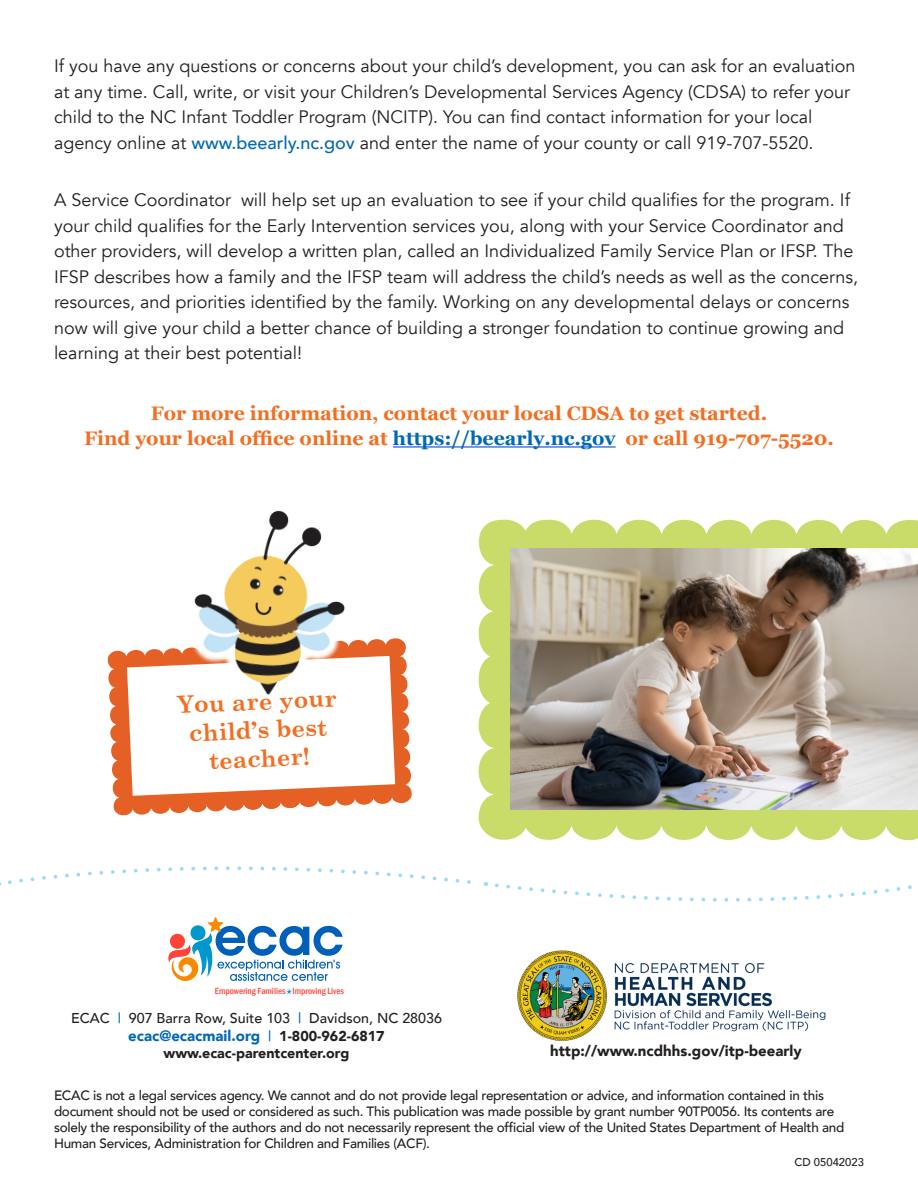
<style>
.page{position:relative;width:918px;height:1188px;background:#fff}
.page>*{position:absolute;margin:0;border:0;box-sizing:border-box;transform-origin:0 0}
.t1{font:700 23.85px/28.5px "Century Schoolbook";color:#f36e21;text-align:center}
.t2{font:700 19.5px/25.5px "Georgia";color:#f36e21;text-align:center}
.t3{font:18px/25.5px "Avenir";color:#231f20}
.t4{font:900 15px "Avenir";color:#231f20}
.t5{font:900 15px "Avenir";color:#0168b3}
.t6{font:500 14.25px "Avenir";color:#231f20}
.t7{font:900 14.25px "Avenir";color:#231f20}
.t8{font:500 13.5px/16.2px "Avenir";letter-spacing:-.02em;color:#231f20}
.t9{font:500 11.25px "Avenir";color:#231f20}
.t10{font:500 condensed 9.15px "Franklin Gothic";color:#ff4338}
.s1{font-weight:500;color:#0168b3}
.s2{color:#0168b3}
.s3{font-weight:500;font-size:14.25px}
.s4{font-size:14.25px;color:#231f20}
</style>
<div class="page">
<svg style="left:479px;top:520px;width:439px;height:320px;background:#cedf7c"></svg>
<svg style="left:0;top:866px;width:486px;height:20px"></svg>
<svg style="left:495px;top:883px;width:417px;height:19px"></svg>
<hr style="left:393px;top:446px;width:223px;height:2px;background:#15c">
<img style="left:510px;top:549px;width:408px;height:260px">
<svg style="left:286px;top:989px;width:6px;height:5px"></svg>
<svg style="left:168px;top:917px;width:175px;height:64px"></svg>
<svg style="left:108px;top:650px;width:304px;height:166px"></svg>
<img style="left:148px;top:510px;width:263px;height:196px">
<img style="left:517px;top:950px;width:309px;height:91px">
<p class="t3" style="left:54px;top:53px;width:803px">If you have any questions or concerns about your child’s development, you can ask for an evaluation at any time. Call, write, or visit your Children’s Developmental Services Agency (CDSA) to refer your child to the NC Infant Toddler Program (NCITP). You can find contact information for your local agency online at <span class="s1">www.beearly.nc.gov</span> and enter the name of your county or call 919-707-5520.</p>
<p class="t3" style="left:54px;top:188px;width:806px">A Service Coordinator will help set up an evaluation to see if your child qualifies for the program. If your child qualifies for the Early Intervention services you, along with your Service Coordinator and other providers, will develop a written plan, called an Individualized Family Service Plan or IFSP. The IFSP describes how a family and the IFSP team will address the child’s needs as well as the concerns, resources, and priorities identified by the family. Working on any developmental delays or concerns now will give your child a better chance of building a stronger foundation to continue growing and learning at their best potential!</p>
<p class="t2" style="left:84px;top:399px;width:751px">For more information, contact your local CDSA to get started.<br>Find your local office online at <span class="s2">https://beearly.nc.gov</span> or call 919-707-5520.</p>
<p class="t1" style="left:176px;top:691px;width:161px;rotate:-3deg">You are your child’s best teacher!</p>
<p class="t10" style="left:215px;top:985px;width:131px">Empowering Families Improving Lives</p>
<p class="t6" style="left:71px;top:1005px;width:372px">ECAC <span class="s2">|</span> 907 Barra Row, Suite 103 <span class="s2">|</span> Davidson, NC 28036</p>
<p class="t5" style="left:128px;top:1022px;width:258px">ecac@ecacmail.org <span class="s3">|</span> <span class="s4">1-800-962-6817</span></p>
<p class="t7" style="left:163px;top:1040px;width:188px">www.ecac-parentcenter.org</p>
<p class="t8" style="left:54px;top:1086px;width:792px">ECAC is not a legal services agency. We cannot and do not provide legal representation or advice, and information contained in this document should not be used or considered as such. This publication was made possible by grant number 90TP0056. Its contents are solely the responsibility of the authors and do not necessarily represent the official view of the United States Department of Health and Human Services, Administration for Children and Families (ACF).</p>
<p class="t4" style="left:550px;top:1038px;width:253px">http://www.ncdhhs.gov/itp-beearly</p>
<p class="t9" style="left:795px;top:1152px;width:71px">CD 05042023</p>
</div>
